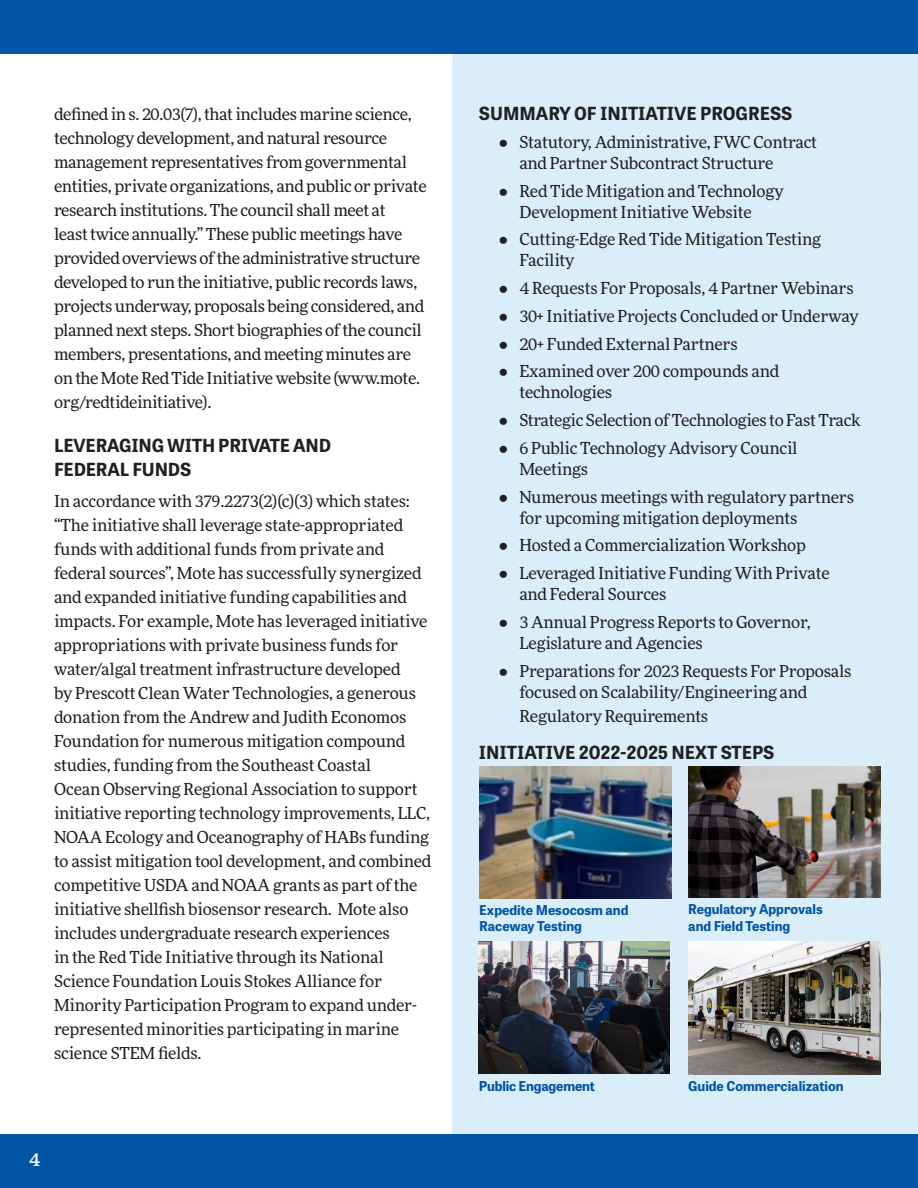
<style>
.page{position:relative;width:918px;height:1188px;background:#fff}
.page>*{position:absolute;margin:0;border:0;box-sizing:border-box;transform-origin:0 0}
.t1{font:700 18px/24px "Tablet Gothic";letter-spacing:-.01em;color:#231f20}
.t2{font:500 18px "More Pro";color:#fff}
.t3{font:16.5px/24px "More Pro";letter-spacing:-.01em;color:#231f20}
.Captions{font:700 13.5px/16.2px "Tablet Gothic";color:#0154a6}
</style>
<div class="page">
<div style="left:452px;top:54px;width:466px;height:1080px;background:#daeefa"></div>
<img style="left:479px;top:941px;width:191px;height:133px">
<img style="left:688px;top:941px;width:192px;height:134px">
<img style="left:688px;top:766px;width:192px;height:131px">
<img style="left:479px;top:766px;width:192px;height:132px">
<div style="left:0;top:0;width:918px;height:54px;background:#0154a6"></div>
<div style="left:0;top:1134px;width:918px;height:54px;background:#0154a6"></div>
<p class="t3" style="left:54px;top:101px;width:374px">defined in s. 20.03(7), that includes marine science, technology development, and natural resource management representatives from governmental entities, private organizations, and public or private research institutions. The council shall meet at<br>least twice annually.” These public meetings have provided overviews of the administrative structure developed to run the initiative, public records laws, projects underway, proposals being considered, and planned next steps. Short biographies of the council members, presentations, and meeting minutes are on the Mote Red Tide Initiative website (www.mote. org/redtideinitiative).</p>
<p class="t1" style="left:54px;top:433px;width:279px">LEVERAGING WITH PRIVATE AND<br>FEDERAL FUNDS</p>
<p class="t3" style="left:54px;top:488px;width:379px">In accordance with 379.2273(2)(c)(3) which states: “The initiative shall leverage state-appropriated funds with additional funds from private and federal sources”, Mote has successfully synergized and expanded initiative funding capabilities and impacts. For example, Mote has leveraged initiative appropriations with private business funds for water/algal treatment infrastructure developed<br>by Prescott Clean Water Technologies, a generous donation from the Andrew and Judith Economos Foundation for numerous mitigation compound studies, funding from the Southeast Coastal<br>Ocean Observing Regional Association to support initiative reporting technology improvements, LLC, NOAA Ecology and Oceanography of HABs funding to assist mitigation tool development, and combined competitive USDA and NOAA grants as part of the initiative shellfish biosensor research. Mote also includes undergraduate research experiences<br>in the Red Tide Initiative through its National Science Foundation Louis Stokes Alliance for Minority Participation Program to expand under&shy;represented minorities participating in marine science STEM fields.</p>
<p class="t2" style="left:29px;top:1147px;width:12px">4</p>
<p class="t1" style="left:479px;top:101px;width:315px">SUMMARY OF INITIATIVE PROGRESS</p>
<p class="t3" style="left:519px;top:131px;width:299px;line-height:21px;text-indent:-20px">• Statutory, Administrative, FWC Contract and Partner Subcontract Structure</p>
<p class="t3" style="left:519px;top:180px;width:266px;line-height:21px;text-indent:-20px">• Red Tide Mitigation and Technology<br>Development Initiative Website</p>
<p class="t3" style="left:519px;top:228px;width:303px;line-height:21px;text-indent:-20px">• Cutting-Edge Red Tide Mitigation Testing<br>Facility</p>
<p class="t3" style="left:499px;top:276px;width:356px">• 4 Requests For Proposals, 4 Partner Webinars</p>
<p class="t3" style="left:499px;top:303px;width:361px">• 30+ Initiative Projects Concluded or Underway</p>
<p class="t3" style="left:499px;top:331px;width:240px">• 20+ Funded External Partners</p>
<p class="t3" style="left:519px;top:360px;width:261px;line-height:21px;text-indent:-20px">• Examined over 200 compounds and technologies</p>
<p class="t3" style="left:499px;top:408px;width:363px">• Strategic Selection of Technologies to Fast Track</p>
<p class="t3" style="left:519px;top:437px;width:280px;line-height:21px;text-indent:-20px">• 6 Public Technology Advisory Council<br>Meetings</p>
<p class="t3" style="left:519px;top:486px;width:336px;line-height:21px;text-indent:-20px">• Numerous meetings with regulatory partners for upcoming mitigation deployments</p>
<p class="t3" style="left:499px;top:533px;width:308px">• Hosted a Commercialization Workshop</p>
<p class="t3" style="left:519px;top:562px;width:312px;line-height:21px;text-indent:-20px">• Leveraged Initiative Funding With Private and Federal Sources</p>
<p class="t3" style="left:519px;top:611px;width:293px;line-height:21px;text-indent:-20px">• 3 Annual Progress Reports to Governor,<br>Legislature and Agencies</p>
<p class="t3" style="left:519px;top:660px;width:334px;line-height:21px;text-indent:-20px">• Preparations for 2023 Requests For Proposals focused on Scalability/Engineering and</p>
<p class="t3" style="left:519px;top:703px;width:190px">Regulatory Requirements</p>
<p class="t1" style="left:479px;top:740px;width:297px">INITIATIVE 2022-2025 NEXT STEPS</p>
<p class="Captions" style="left:479px;top:901px;width:151px">Expedite Mesocosm and<br>Raceway Testing</p>
<p class="Captions" style="left:688px;top:901px;width:136px">Regulatory Approvals and Field Testing</p>
<p class="Captions" style="left:479px;top:1077px;width:118px">Public Engagement</p>
<p class="Captions" style="left:688px;top:1077px;width:157px">Guide Commercialization</p>
</div>
